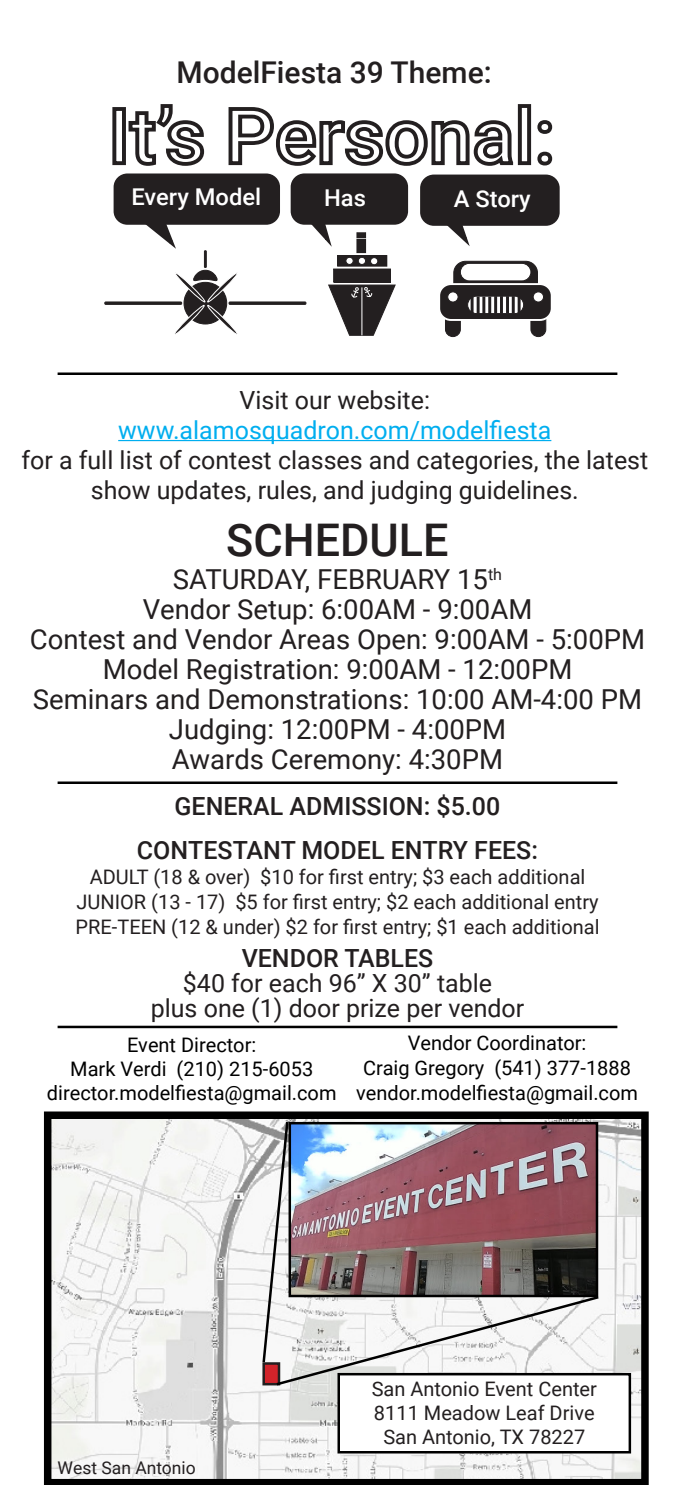
<style>
.page{position:relative;width:675px;height:1485px;background:#fff}
.page>*{position:absolute;margin:0;border:0;box-sizing:border-box;transform-origin:0 0}
.t1{font:500 45px "Roboto";color:#231f20}
.t2{font:500 30px "Roboto";color:#231f20}
.t3{font:27.5px "Roboto";color:#231f20}
.t4{font:25px/30px "Roboto";color:#231f20;text-align:center}
.t5{font:500 25px "Roboto";color:#231f20}
.t6{font:25px "Roboto";color:#00aeef}
.t7{font:500 23.25px "Roboto";color:#fff}
.t8{font:20px "Roboto";color:#231f20}
.t9{font:20px "Roboto";color:#000}
.t10{font:17.5px "Roboto";color:#231f20}
</style>
<div class="page">
<img style="left:53px;top:1121px;width:587px;height:355px">
<div style="left:44px;top:1112px;width:605px;height:373px;border:8px solid #000"></div>
<svg style="left:261px;top:1119px;width:340px;height:268px"></svg>
<div style="left:339px;top:1374px;width:291px;height:78px;background:#fff"></div>
<div style="left:338px;top:1373px;width:293px;height:81px;border:2px solid #000"></div>
<hr style="left:58px;top:782px;width:559px;height:2px;background:#000">
<hr style="left:58px;top:1026px;width:559px;height:2px;background:#000">
<hr style="left:118px;top:440px;width:433px;height:1px;background:#00aeef">
<div style="left:104px;top:301px;width:78px;height:4px;border:1px solid #231f20"></div>
<div style="left:229px;top:301px;width:77px;height:4px;border:1px solid #231f20"></div>
<div style="left:338px;top:256px;width:49px;height:10px;background:#231f20"></div>
<div style="left:337px;top:255px;width:50px;height:12px;border:1px solid #231f20"></div>
<div style="left:358px;top:257px;width:8px;height:7px;background:#fff;border-radius:50%"></div>
<div style="left:358px;top:257px;width:8px;height:8px;border:1px solid #231f20;border-radius:50%"></div>
<div style="left:371px;top:258px;width:7px;height:7px;background:#fff;border-radius:50%"></div>
<div style="left:370px;top:257px;width:8px;height:8px;border:1px solid #231f20;border-radius:50%"></div>
<div style="left:346px;top:257px;width:7px;height:7px;background:#fff;border-radius:50%"></div>
<div style="left:345px;top:257px;width:9px;height:8px;border:1px solid #231f20;border-radius:50%"></div>
<div style="left:357px;top:239px;width:9px;height:14px;background:#231f20"></div>
<div style="left:356px;top:239px;width:10px;height:14px;border:1px solid #231f20"></div>
<div style="left:357px;top:233px;width:9px;height:5px;background:#231f20"></div>
<div style="left:356px;top:232px;width:10px;height:6px;border:1px solid #231f20"></div>
<div style="left:334px;top:269px;width:56px;height:13px;background:#231f20"></div>
<div style="left:333px;top:269px;width:58px;height:14px;border:1px solid #231f20"></div>
<div style="left:112px;top:107px;width:14px;height:58px;border:4px solid #231f20"></div>
<svg style="left:128px;top:104px;width:77px;height:62px"></svg>
<svg style="left:228px;top:107px;width:286px;height:59px"></svg>
<div style="left:518px;top:104px;width:13px;height:61px;border:4px solid #231f20"></div>
<svg style="left:537px;top:120px;width:16px;height:46px"></svg>
<div style="left:116px;top:175px;width:162px;height:48px;background:#231f20;border-radius:12px"></div>
<div style="left:114px;top:173px;width:166px;height:52px;border:4px solid #231f20;border-radius:12px"></div>
<svg style="left:119px;top:217px;width:120px;height:118px"></svg>
<div style="left:293px;top:175px;width:113px;height:48px;background:#231f20;border-radius:12px"></div>
<div style="left:291px;top:173px;width:117px;height:52px;border:4px solid #231f20;border-radius:12px"></div>
<svg style="left:290px;top:182px;width:43px;height:63px"></svg>
<div style="left:422px;top:176px;width:136px;height:48px;background:#231f20;border-radius:12px"></div>
<div style="left:420px;top:175px;width:140px;height:51px;border:4px solid #231f20;border-radius:12px"></div>
<svg style="left:420px;top:183px;width:51px;height:62px"></svg>
<div style="left:454px;top:261px;width:83px;height:50px;background:#231f20;border-radius:12px"></div>
<div style="left:453px;top:261px;width:85px;height:50px;border:1px solid #231f20;border-radius:12px"></div>
<div style="left:460px;top:263px;width:71px;height:18px;background:#fff;border-radius:9px"></div>
<div style="left:460px;top:263px;width:71px;height:18px;border:1px solid #231f20;border-radius:9px"></div>
<div style="left:445px;top:311px;width:15px;height:26px;background:#231f20;border-radius:7px"></div>
<div style="left:445px;top:311px;width:16px;height:26px;border:1px solid #231f20;border-radius:7px"></div>
<div style="left:531px;top:311px;width:15px;height:26px;background:#231f20;border-radius:7px"></div>
<div style="left:530px;top:311px;width:16px;height:26px;border:1px solid #231f20;border-radius:7px"></div>
<div style="left:439px;top:284px;width:113px;height:36px;background:#231f20;border-radius:12px"></div>
<div style="left:438px;top:283px;width:115px;height:38px;border:2px solid #fff;border-radius:12px"></div>
<svg style="left:448px;top:292px;width:10px;height:10px"></svg>
<div style="left:447px;top:291px;width:12px;height:12px;border:1px solid #231f20;border-radius:50%"></div>
<svg style="left:468px;top:296px;width:56px;height:18px"></svg>
<div style="left:467px;top:296px;width:57px;height:18px;border:1px solid #231f20;border-radius:9px"></div>
<hr style="left:494px;top:296px;width:3px;height:18px;background:#231f20">
<hr style="left:500px;top:296px;width:3px;height:18px;background:#231f20">
<hr style="left:506px;top:296px;width:3px;height:18px;background:#231f20">
<hr style="left:512px;top:296px;width:3px;height:18px;background:#231f20">
<hr style="left:518px;top:296px;width:3px;height:18px;background:#231f20">
<hr style="left:471px;top:297px;width:3px;height:17px;background:#231f20">
<hr style="left:477px;top:297px;width:3px;height:17px;background:#231f20">
<hr style="left:482px;top:297px;width:3px;height:17px;background:#231f20">
<hr style="left:488px;top:297px;width:3px;height:17px;background:#231f20">
<div style="left:533px;top:292px;width:11px;height:10px;background:#fff;border-radius:50%"></div>
<div style="left:533px;top:291px;width:11px;height:12px;border:1px solid #231f20;border-radius:50%"></div>
<svg style="left:328px;top:284px;width:68px;height:52px"></svg>
<hr style="left:58px;top:372px;width:559px;height:3px;background:#000">
<p class="t2" style="left:176px;top:51px;width:317px">ModelFiesta 39 Theme:</p>
<p class="t7" style="left:131px;top:181px;width:131px">Every Model</p>
<p class="t7" style="left:324px;top:182px;width:43px">Has</p>
<p class="t7" style="left:454px;top:182px;width:78px">A Story</p>
<p class="t4" style="left:240px;top:384px;width:192px">Visit our website:</p>
<p class="t6" style="left:118px;top:412px;width:435px">www.alamosquadron.com/modelfiesta</p>
<p class="t4" style="left:21px;top:444px;width:628px">for a full list of contest classes and categories, the latest show updates, rules, and judging guidelines.</p>
<p class="t1" style="left:226px;top:508px;width:224px">SCHEDULE</p>
<p class="t3" style="left:173px;top:560px;width:331px">SATURDAY, FEBRUARY 15<sup>th</sup></p>
<p class="t3" style="left:143px;top:590px;width:391px">Vendor Setup: 6:00AM - 9:00AM</p>
<p class="t3" style="left:30px;top:620px;width:617px">Contest and Vendor Areas Open: 9:00AM - 5:00PM</p>
<p class="t3" style="left:103px;top:650px;width:471px">Model Registration: 9:00AM - 12:00PM</p>
<p class="t3" style="left:33px;top:680px;width:611px">Seminars and Demonstrations: 10:00 AM-4:00 PM</p>
<p class="t3" style="left:169px;top:710px;width:339px">Judging: 12:00PM - 4:00PM</p>
<p class="t3" style="left:172px;top:740px;width:333px">Awards Ceremony: 4:30PM</p>
<p class="t5" style="left:175px;top:789px;width:327px">GENERAL ADMISSION: $5.00</p>
<p class="t5" style="left:137px;top:833px;width:403px">CONTESTANT MODEL ENTRY FEES:</p>
<p class="t8" style="left:90px;top:863px;width:497px">ADULT (18 &amp; over) $10 for first entry; $3 each additional</p>
<p class="t8" style="left:77px;top:888px;width:524px">JUNIOR (13 - 17) $5 for first entry; $2 each additional entry</p>
<p class="t8" style="left:76px;top:913px;width:525px">PRE-TEEN (12 &amp; under) $2 for first entry; $1 each additional</p>
<p class="t5" style="left:242px;top:941px;width:193px">VENDOR TABLES</p>
<p class="t4" style="left:183px;top:967px;width:311px">$40 for each 96” X 30” table</p>
<p class="t4" style="left:151px;top:992px;width:375px">plus one (1) door prize per vendor</p>
<p class="t9" style="left:127px;top:1031px;width:131px">Event Director:</p>
<p class="t9" style="left:70px;top:1055px;width:245px">Mark Verdi (210) 215-6053</p>
<p class="t9" style="left:47px;top:1079px;width:291px">director.modelfiesta@gmail.com</p>
<p class="t9" style="left:408px;top:1029px;width:180px">Vendor Coordinator:</p>
<p class="t9" style="left:363px;top:1054px;width:269px">Craig Gregory (541) 377-1888</p>
<p class="t9" style="left:356px;top:1079px;width:283px">vendor.modelfiesta@gmail.com</p>
<p class="t10" style="left:58px;top:1455px;width:140px">West San Antonio</p>
<p class="t8" style="left:372px;top:1375px;width:227px">San Antonio Event Center</p>
<p class="t8" style="left:374px;top:1399px;width:222px">8111 Meadow Leaf Drive</p>
<p class="t8" style="left:383px;top:1423px;width:203px">San Antonio, TX 78227</p>
</div>
